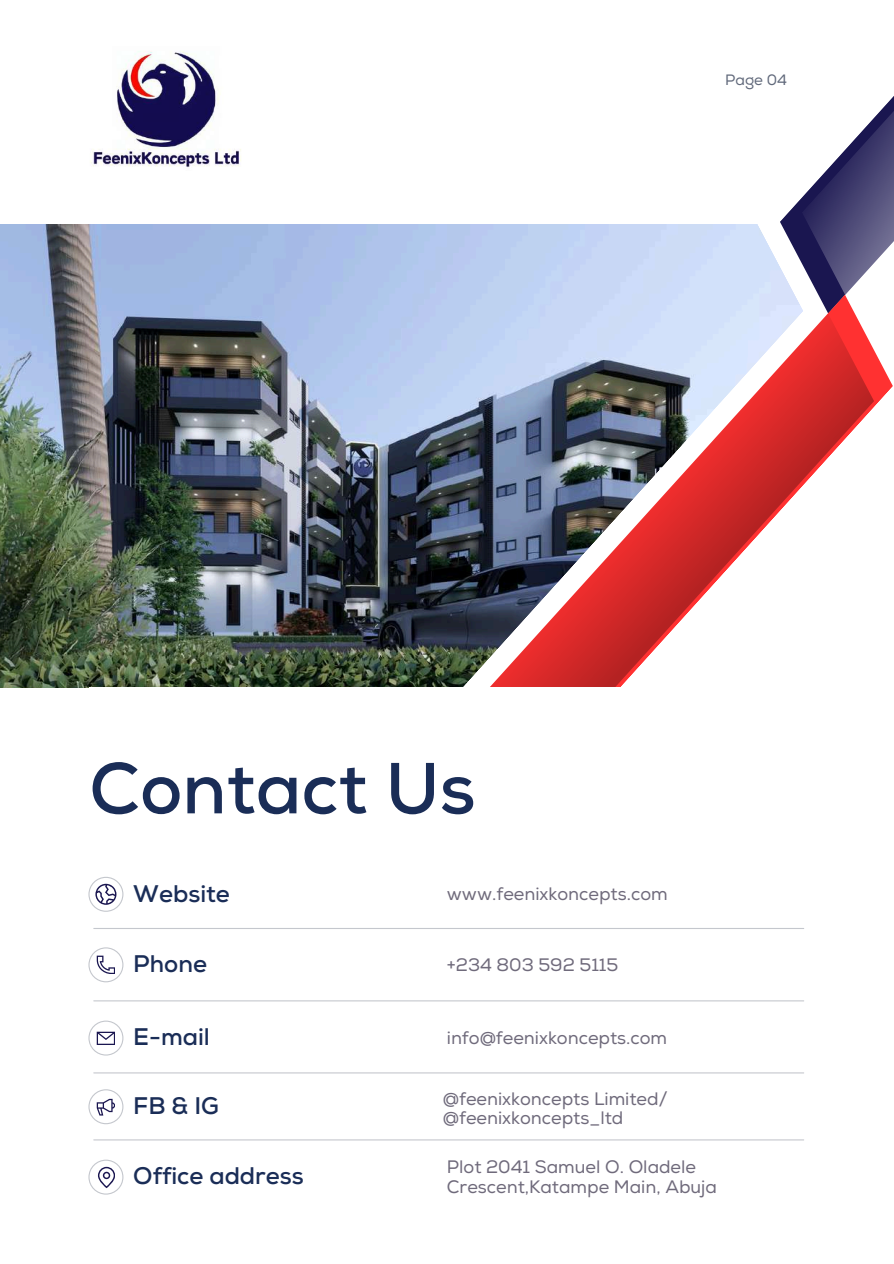
<style>
.page{position:relative;width:894px;height:1264px;background:#fff}
.page>*{position:absolute;margin:0;border:0;box-sizing:border-box;transform-origin:0 0}
.t1{font:700 72px "Nexa";color:#1a2d57}
.t2{font:700 24px "Nexa";color:#1a2d57}
.t3{font:18px/19.2px "Nexa";color:#6f6a7b}
.t4{font:15px "Nexa";color:#61697b}
</style>
<div class="page">
<img style="left:0;top:225px;width:443px;height:462px">
<svg style="left:443px;top:224px;width:361px;height:705px"></svg>
<svg style="left:735px;top:224px;width:20px;height:71px"></svg>
<svg style="left:755px;top:97px;width:138px;height:198px"></svg>
<svg style="left:440px;top:295px;width:415px;height:511px;background:#cbd2ec"></svg>
<svg style="left:440px;top:313px;width:453px;height:491px"></svg>
<div style="left:89px;top:687px;width:666px;height:141px;background:#fff"></div>
<svg style="left:88px;top:876px;width:35px;height:35px"></svg>
<svg style="left:88px;top:947px;width:35px;height:35px"></svg>
<svg style="left:88px;top:1020px;width:35px;height:35px"></svg>
<svg style="left:88px;top:1089px;width:35px;height:35px"></svg>
<svg style="left:88px;top:1159px;width:35px;height:35px"></svg>
<hr style="left:94px;top:927px;width:709px;height:2px;background:#6c7382">
<hr style="left:94px;top:1000px;width:709px;height:1px;background:#6c7382">
<hr style="left:94px;top:1072px;width:709px;height:1px;background:#6c7382">
<hr style="left:94px;top:1139px;width:709px;height:1px;background:#6c7382">
<img style="left:90px;top:51px;width:151px;height:116px">
<p class="t4" style="left:725px;top:71px;width:63px">Page 04</p>
<h1 class="t1" style="left:89px;top:745px;width:387px">Contact Us</h1>
<h2 class="t2" style="left:133px;top:879px;width:98px">Website</h2>
<h2 class="t2" style="left:133px;top:949px;width:75px">Phone</h2>
<p class="t3" style="left:446px;top:885px;width:222px">www.feenixkoncepts.com</p>
<p class="t3" style="left:446px;top:955px;width:173px">+234 803 592 5115</p>
<h2 class="t2" style="left:133px;top:1022px;width:78px">E-mail</h2>
<p class="t3" style="left:446px;top:1028px;width:222px">info@feenixkoncepts.com</p>
<h2 class="t2" style="left:133px;top:1091px;width:87px">FB &amp; IG</h2>
<p class="t3" style="left:443px;top:1089px;width:226px">@feenixkoncepts Limited/ @feenixkoncepts_ltd</p>
<h2 class="t2" style="left:133px;top:1161px;width:172px">Office address</h2>
<p class="t3" style="left:446px;top:1156px;width:271px;line-height:20.2px">Plot 2041 Samuel O. Oladele<br>Crescent,Katampe Main, Abuja</p>
</div>
